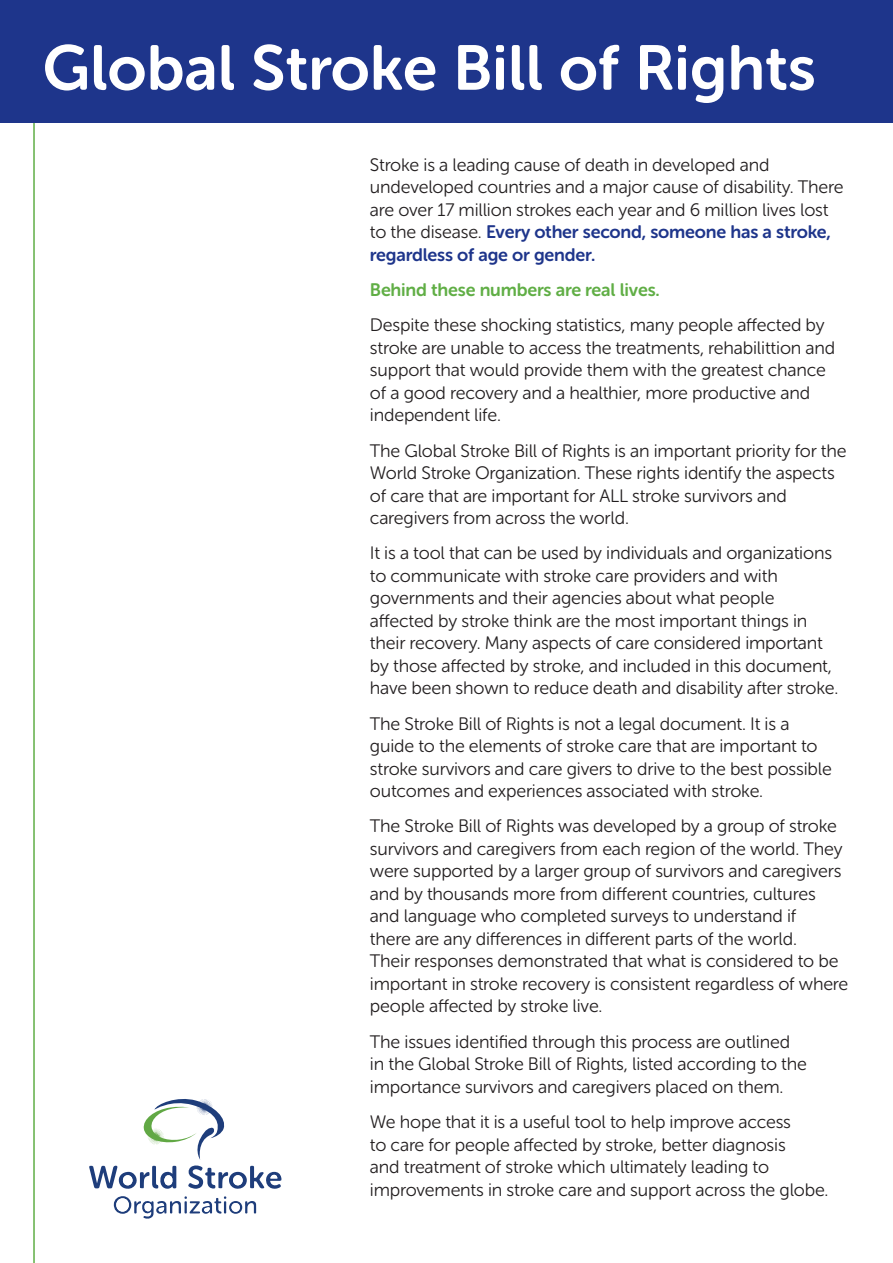
<style>
.page{position:relative;width:893px;height:1263px;background:#fff}
.page>*{position:absolute;margin:0;border:0;box-sizing:border-box;transform-origin:0 0}
.t1{font:63px "Museo Sans Rounded 700";color:#fff}
.t2{font:18px/22.5px "Museo Sans Rounded 300";letter-spacing:-.01em;color:#231f20}
.t3{font:18px "Museo Sans Rounded 700";letter-spacing:-.01em;color:#60ae45}
.s1{font-family:"Museo Sans Rounded 700";color:#1e358b}
</style>
<div class="page">
<hr style="left:33px;top:122px;width:2px;height:1141px;background:#60ae45">
<div style="left:0;top:0;width:893px;height:122px;background:#1e358b"></div>
<svg style="left:89px;top:1099px;width:192px;height:90px"></svg>
<div style="left:233px;top:1175px;width:10px;height:10px;background:#fff;border-radius:50%"></div>
<div style="left:123px;top:1175px;width:10px;height:10px;background:#fff;border-radius:50%"></div>
<svg style="left:114px;top:1196px;width:142px;height:22px"></svg>
<p class="t1" style="left:43px;top:33px;width:775px">Global Stroke Bill of Rights</p>
<p class="t2" style="left:370px;top:154px;width:475px">Stroke is a leading cause of death in developed and undeveloped countries and a major cause of disability. There are over 17 million strokes each year and 6 million lives lost to the disease. <span class="s1">Every other second, someone has a stroke, regardless of age or gender.</span></p>
<p class="t3" style="left:370px;top:280px;width:291px">Behind these numbers are real lives.</p>
<p class="t2" style="left:370px;top:314px;width:467px">Despite these shocking statistics, many people affected by stroke are unable to access the treatments, rehabilittion and support that would provide them with the greatest chance of a good recovery and a healthier, more productive and independent life.</p>
<p class="t2" style="left:370px;top:439px;width:478px">The Global Stroke Bill of Rights is an important priority for the World Stroke Organization. These rights identify the aspects of care that are important for ALL stroke survivors and caregivers from across the world.</p>
<p class="t2" style="left:370px;top:542px;width:470px">It is a tool that can be used by individuals and organizations to communicate with stroke care providers and with governments and their agencies about what people affected by stroke think are the most important things in their recovery. Many aspects of care considered important by those affected by stroke, and included in this document, have been shown to reduce death and disability after stroke.</p>
<p class="t2" style="left:370px;top:712px;width:463px">The Stroke Bill of Rights is not a legal document. It is a guide to the elements of stroke care that are important to stroke survivors and care givers to drive to the best possible outcomes and experiences associated with stroke.</p>
<p class="t2" style="left:370px;top:815px;width:480px">The Stroke Bill of Rights was developed by a group of stroke survivors and caregivers from each region of the world. They were supported by a larger group of survivors and caregivers and by thousands more from different countries, cultures and language who completed surveys to understand if<br>there are any differences in different parts of the world.<br>Their responses demonstrated that what is considered to be important in stroke recovery is consistent regardless of where people affected by stroke live.</p>
<p class="t2" style="left:370px;top:1030px;width:438px">The issues identified through this process are outlined in the Global Stroke Bill of Rights, listed according to the importance survivors and caregivers placed on them.</p>
<p class="t2" style="left:370px;top:1111px;width:460px">We hope that it is a useful tool to help improve access<br>to care for people affected by stroke, better diagnosis<br>and treatment of stroke which ultimately leading to improvements in stroke care and support across the globe.</p>
</div>
